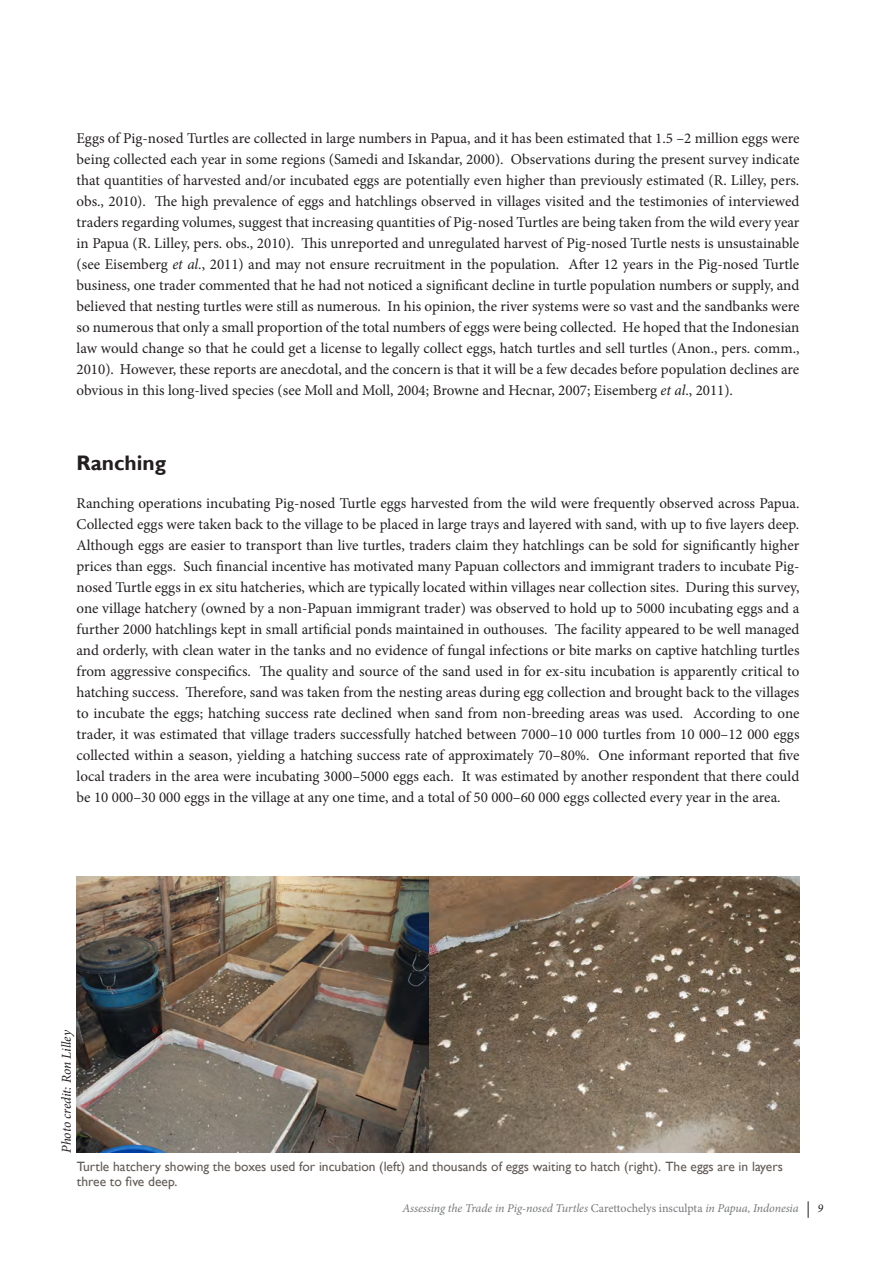
<style>
.page{position:relative;width:893px;height:1263px;background:#fff}
.page>*{position:absolute;margin:0;border:0;box-sizing:border-box;transform-origin:0 0}
.Heading_1{font:700 21px "Gill Sans";color:#231f20}
.Paragraph_content{font:15px/21px "Minion Pro";color:#231f20;text-align:justify}
.Photo_caption{font:13.5px/15px "Gill Sans";color:#625c57}
.Photo_credit{font:italic 13.5px "Minion Pro";letter-spacing:-.01em;color:#231f20}
.t1{font:italic 12px "Minion Pro";letter-spacing:-.01em;color:#76787b}
.t2{font:italic 12px "Minion Pro";color:#231f20}
.s1{font-style:italic}
.s2{font-style:normal}
</style>
<div class="page">
<svg style="left:808px;top:1201px;width:1px;height:17px"></svg>
<img style="left:77px;top:877px;width:722px;height:276px">
<p class="Paragraph_content" style="left:77px;top:127px;width:724px">Eggs of Pig-nosed Turtles are collected in large numbers in Papua, and it has been estimated that 1.5 –2 million eggs were being collected each year in some regions (Samedi and Iskandar, 2000). Observations during the present survey indicate that quantities of harvested and/or incubated eggs are potentially even higher than previously estimated (R. Lilley, pers. obs., 2010). The high prevalence of eggs and hatchlings observed in villages visited and the testimonies of interviewed traders regarding volumes, suggest that increasing quantities of Pig-nosed Turtles are being taken from the wild every year in Papua (R. Lilley, pers. obs., 2010). This unreported and unregulated harvest of Pig-nosed Turtle nests is unsustainable (see Eisemberg <span class="s1">et al.</span>, 2011) and may not ensure recruitment in the population. After 12 years in the Pig-nosed Turtle business, one trader commented that he had not noticed a significant decline in turtle population numbers or supply, and believed that nesting turtles were still as numerous. In his opinion, the river systems were so vast and the sandbanks were so numerous that only a small proportion of the total numbers of eggs were being collected. He hoped that the Indonesian law would change so that he could get a license to legally collect eggs, hatch turtles and sell turtles (Anon., pers. comm., 2010). However, these reports are anecdotal, and the concern is that it will be a few decades before population declines are obvious in this long-lived species (see Moll and Moll, 2004; Browne and Hecnar, 2007; Eisemberg <span class="s1">et al</span>., 2011).</p>
<p class="Heading_1" style="left:77px;top:450px;width:91px">Ranching</p>
<p class="Paragraph_content" style="left:77px;top:492px;width:724px">Ranching operations incubating Pig-nosed Turtle eggs harvested from the wild were frequently observed across Papua.<br>Collected eggs were taken back to the village to be placed in large trays and layered with sand, with up to five layers deep.<br>Although eggs are easier to transport than live turtles, traders claim they hatchlings can be sold for significantly higher prices than eggs. Such financial incentive has motivated many Papuan collectors and immigrant traders to incubate Pig&shy;nosed Turtle eggs in ex situ hatcheries, which are typically located within villages near collection sites. During this survey, one village hatchery (owned by a non-Papuan immigrant trader) was observed to hold up to 5000 incubating eggs and a further 2000 hatchlings kept in small artificial ponds maintained in outhouses. The facility appeared to be well managed and orderly, with clean water in the tanks and no evidence of fungal infections or bite marks on captive hatchling turtles from aggressive conspecifics. The quality and source of the sand used in for ex-situ incubation is apparently critical to hatching success. Therefore, sand was taken from the nesting areas during egg collection and brought back to the villages to incubate the eggs; hatching success rate declined when sand from non-breeding areas was used. According to one trader, it was estimated that village traders successfully hatched between 7000–10 000 turtles from 10 000–12 000 eggs collected within a season, yielding a hatching success rate of approximately 70–80%. One informant reported that five local traders in the area were incubating 3000–5000 eggs each. It was estimated by another respondent that there could be 10 000–30 000 eggs in the village at any one time, and a total of 50 000–60 000 eggs collected every year in the area.</p>
<p class="Photo_credit" style="left:57px;top:1153px;width:125px;rotate:-90deg">Photo credit: Ron Lilley</p>
<p class="Photo_caption" style="left:77px;top:1159px;width:707px">Turtle hatchery showing the boxes used for incubation (left) and thousands of eggs waiting to hatch (right). The eggs are in layers three to five deep.</p>
<p class="t1" style="left:402px;top:1200px;width:398px">Assessing the Trade in Pig-nosed Turtles <span class="s2">Carettochelys insculpta</span> in Papua, Indonesia</p>
<p class="t2" style="left:817px;top:1200px;width:7px">9</p>
</div>
